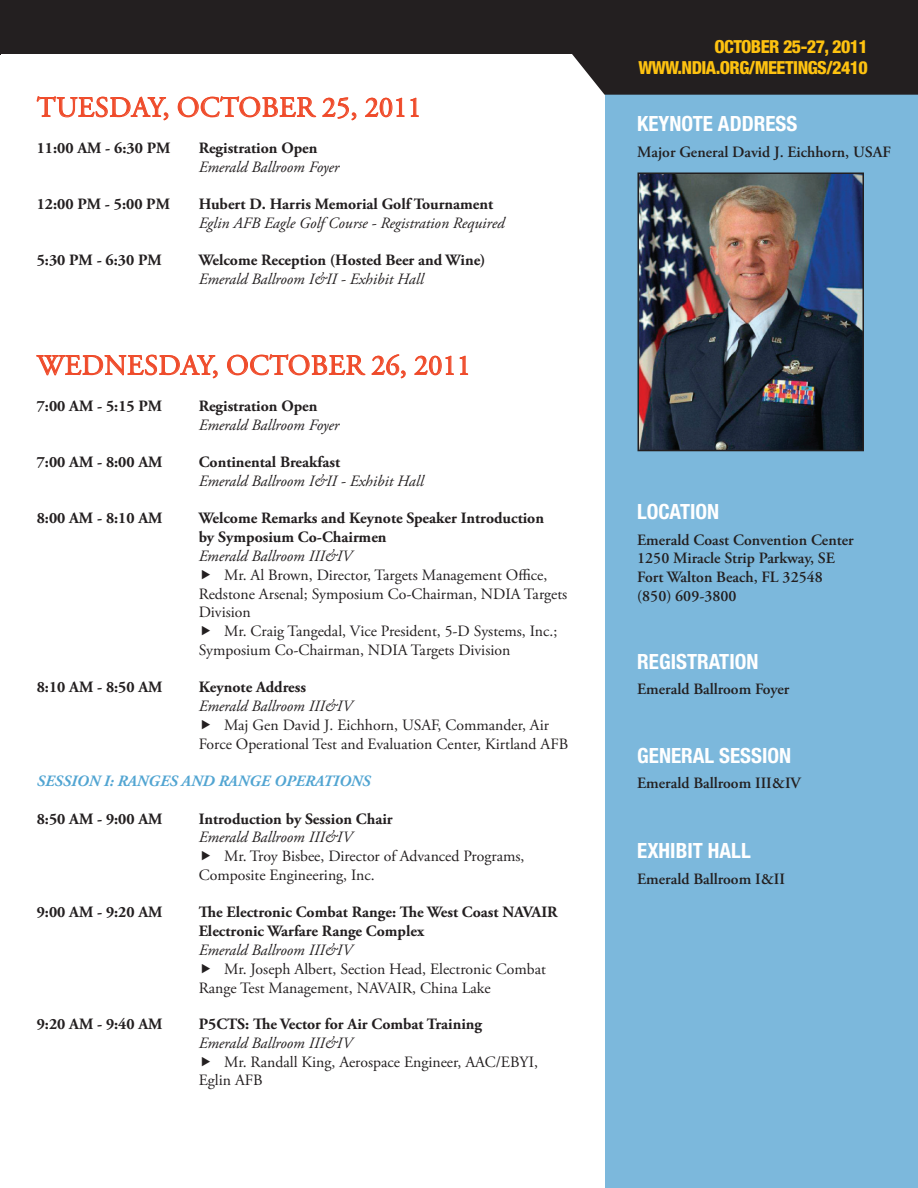
<style>
.page{position:relative;width:918px;height:1188px;background:#fff}
.page>*{position:absolute;margin:0;border:0;box-sizing:border-box;transform-origin:0 0}
.t1{font:28.5px "Adobe Garamond Pro";color:#ef4a29}
.t2{font:700 condensed 21px "Helvetica Neue LT Std";color:#fff}
.t3{font:800 condensed 18px "Helvetica Neue LT Std";letter-spacing:-.03em;color:#fec210}
.t4{font:15.75px/18.9px "Adobe Garamond Pro";color:#231f20}
.t5{font:700 15.75px/18.9px "Adobe Garamond Pro";color:#231f20}
.t6{font:italic 15.75px "Adobe Garamond Pro";color:#231f20}
.t7{font:600 15.75px/18.9px "Adobe Garamond Pro";color:#231f20}
.t8{font:italic 700 15.75px "Adobe Garamond Pro";color:#52a5d2}
</style>
<div class="page">
<div style="left:605px;top:93px;width:313px;height:1095px;background:#7cb8dc"></div>
<svg style="left:36px;top:96px;width:133px;height:25px"></svg>
<svg style="left:177px;top:96px;width:139px;height:22px"></svg>
<svg style="left:322px;top:97px;width:35px;height:24px"></svg>
<svg style="left:365px;top:97px;width:39px;height:21px"></svg>
<svg style="left:410px;top:97px;width:9px;height:20px"></svg>
<svg style="left:36px;top:354px;width:182px;height:25px"></svg>
<svg style="left:227px;top:354px;width:138px;height:22px"></svg>
<svg style="left:371px;top:354px;width:35px;height:25px"></svg>
<svg style="left:414px;top:355px;width:40px;height:21px"></svg>
<svg style="left:460px;top:355px;width:8px;height:20px"></svg>
<svg style="left:0;top:0;width:918px;height:95px;fill:#231f20"></svg>
<img style="left:641px;top:175px;width:220px;height:273px">
<div style="left:638px;top:172px;width:226px;height:279px;border:2px solid #231f20"></div>
<h1 class="t1" style="left:37px;top:90px;width:20px">tuesda</h1>
<h1 class="t1" style="left:148px;top:90px;width:50px">y, october</h1>
<h1 class="t1" style="left:322px;top:90px;width:101px">25, 2011</h1>
<p class="t5" style="left:37px;top:139px;width:135px">11:00 AM - 6:30 PM</p>
<p class="t5" style="left:199px;top:139px;width:120px">Registration Open</p>
<p class="t6" style="left:199px;top:158px;width:142px">Emerald Ballroom Foyer</p>
<p class="t5" style="left:37px;top:195px;width:135px">12:00 PM - 5:00 PM</p>
<p class="t5" style="left:199px;top:195px;width:296px">Hubert D. Harris Memorial Golf Tournament</p>
<p class="t6" style="left:199px;top:214px;width:307px">Eglin AFB Eagle Golf Course - Registration Required</p>
<p class="t5" style="left:37px;top:251px;width:127px">5:30 PM - 6:30 PM</p>
<p class="t5" style="left:199px;top:251px;width:288px">Welcome Reception (Hosted Beer and Wine)</p>
<p class="t6" style="left:199px;top:269px;width:226px">Emerald Ballroom I&amp;II - Exhibit Hall</p>
<h1 class="t1" style="left:197px;top:348px;width:50px">y, october</h1>
<h1 class="t1" style="left:371px;top:348px;width:101px">26, 2011</h1>
<h1 class="t1" style="left:37px;top:348px;width:22px">wednesda</h1>
<p class="t5" style="left:37px;top:397px;width:127px">7:00 AM - 5:15 PM</p>
<p class="t5" style="left:199px;top:397px;width:120px">Registration Open</p>
<p class="t6" style="left:199px;top:416px;width:142px">Emerald Ballroom Foyer</p>
<p class="t5" style="left:37px;top:453px;width:127px">7:00 AM - 8:00 AM</p>
<p class="t5" style="left:199px;top:453px;width:143px">Continental Breakfast</p>
<p class="t6" style="left:199px;top:472px;width:226px">Emerald Ballroom I&amp;II - Exhibit Hall</p>
<p class="t5" style="left:37px;top:509px;width:127px">8:00 AM - 8:10 AM</p>
<p class="t5" style="left:199px;top:509px;width:347px">Welcome Remarks and Keynote Speaker Introduction by Symposium Co-Chairmen</p>
<p class="t6" style="left:199px;top:546px;width:155px">Emerald Ballroom III&amp;IV</p>
<p class="t4" style="left:199px;top:566px;width:370px;text-indent:25px">Mr. Al Brown, Director, Targets Management Office,<br>Redstone Arsenal; Symposium Co-Chairman, NDIA Targets<br>Division</p>
<p class="t4" style="left:199px;top:622px;width:360px;text-indent:25px">Mr. Craig Tangedal, Vice President, 5-D Systems, Inc.;<br>Symposium Co-Chairman, NDIA Targets Division</p>
<p class="t5" style="left:37px;top:678px;width:127px">8:10 AM - 8:50 AM</p>
<p class="t5" style="left:199px;top:678px;width:109px">Keynote Address</p>
<p class="t6" style="left:199px;top:697px;width:155px">Emerald Ballroom III&amp;IV</p>
<p class="t4" style="left:199px;top:716px;width:371px;text-align:center">Maj Gen David J. Eichhorn, USAF, Commander, Air<br>Force Operational Test and Evaluation Center, Kirtland AFB</p>
<p class="t8" style="left:37px;top:772px;width:335px">SESSION I: RANGES AND RANGE OPERATIONS</p>
<p class="t5" style="left:37px;top:809px;width:127px">8:50 AM - 9:00 AM</p>
<p class="t5" style="left:199px;top:809px;width:196px">Introduction by Session Chair</p>
<p class="t6" style="left:199px;top:828px;width:155px">Emerald Ballroom III&amp;IV</p>
<p class="t4" style="left:199px;top:847px;width:327px;text-indent:25px">Mr. Troy Bisbee, Director of Advanced Programs,<br>Composite Engineering, Inc.</p>
<p class="t5" style="left:37px;top:903px;width:127px">9:00 AM - 9:20 AM</p>
<p class="t5" style="left:199px;top:903px;width:361px">The Electronic Combat Range: The West Coast NAVAIR<br>Electronic Warfare Range Complex</p>
<p class="t6" style="left:199px;top:941px;width:155px">Emerald Ballroom III&amp;IV</p>
<p class="t4" style="left:199px;top:960px;width:349px;text-indent:25px">Mr. Joseph Albert, Section Head, Electronic Combat<br>Range Test Management, NAVAIR, China Lake</p>
<p class="t5" style="left:37px;top:1015px;width:127px">9:20 AM - 9:40 AM</p>
<p class="t5" style="left:199px;top:1015px;width:285px">P5CTS: The Vector for Air Combat Training</p>
<p class="t6" style="left:199px;top:1033px;width:155px">Emerald Ballroom III&amp;IV</p>
<p class="t4" style="left:199px;top:1053px;width:341px;text-indent:25px">Mr. Randall King, Aerospace Engineer, AAC/EBYI,<br>Eglin AFB</p>
<p class="t3" style="left:715px;top:35px;width:11px">OCTOB</p>
<p class="t3" style="left:761px;top:35px;width:109px">ER 25-27, 2011</p>
<p class="t3" style="left:638px;top:56px;width:15px">WWW</p>
<p class="t3" style="left:677px;top:56px;width:14px">.NDIA</p>
<p class="t3" style="left:716px;top:56px;width:79px">.ORG/MEETINGS</p>
<p class="t3" style="left:826px;top:56px;width:43px">/2410</p>
<h2 class="t2" style="left:637px;top:111px;width:23px">KEYNOTE</h2>
<h2 class="t2" style="left:718px;top:111px;width:48px">ADDRESS</h2>
<p class="t7" style="left:637px;top:142px;width:255px">Major General David J. Eichhorn, USAF</p>
<h2 class="t2" style="left:637px;top:499px;width:11px">LOCATION</h2>
<p class="t7" style="left:637px;top:530px;width:218px">Emerald Coast Convention Center<br>1250 Miracle Strip Parkway, SE<br>Fort Walton Beach, FL 32548 (850) 609-3800</p>
<h2 class="t2" style="left:637px;top:649px;width:23px">REGISTRATION</h2>
<p class="t7" style="left:637px;top:680px;width:154px">Emerald Ballroom Foyer</p>
<h2 class="t2" style="left:637px;top:742px;width:12px">GENERAL</h2>
<h2 class="t2" style="left:719px;top:742px;width:12px">SESSION</h2>
<p class="t7" style="left:637px;top:774px;width:165px">Emerald Ballroom III&amp;IV</p>
<h2 class="t2" style="left:637px;top:838px;width:42px">EXHIBIT</h2>
<h2 class="t2" style="left:708px;top:838px;width:23px">HALL</h2>
<p class="t7" style="left:637px;top:869px;width:149px">Emerald Ballroom I&amp;II</p>
</div>
